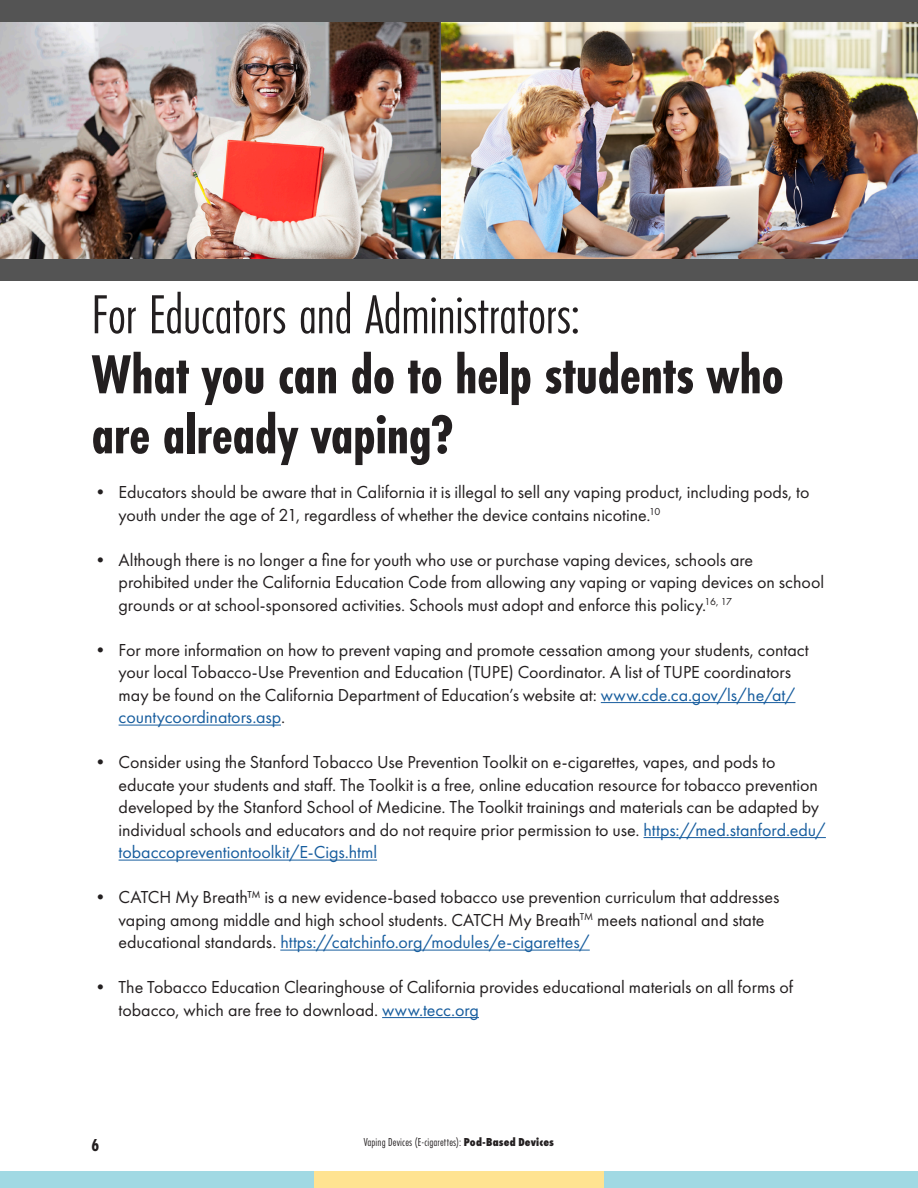
<style>
.page{position:relative;width:918px;height:1188px;background:#fff}
.page>*{position:absolute;margin:0;border:0;box-sizing:border-box;transform-origin:0 0}
.t1{font:700 57px/60px "Futura PT Cond";letter-spacing:-.005em;color:#231f20}
.t2{font:57px "Futura PT Cond";letter-spacing:-.01em;color:#231f20}
.LbI{font:18px/22.5px "Futura PT";letter-spacing:-.005em;color:#231f20}
.t3{font:700 18px "Futura PT Cond";color:#231f20}
.t4{font:12px "Futura PT Cond";letter-spacing:.01em;color:#231f20}
.s1{color:#175d9e}
.s2{font-weight:800}
</style>
<div class="page">
<hr style="left:601px;top:702px;width:194px;height:1px;background:#175d9e">
<hr style="left:119px;top:725px;width:162px;height:1px;background:#175d9e">
<hr style="left:644px;top:837px;width:182px;height:1px;background:#175d9e">
<hr style="left:119px;top:860px;width:258px;height:1px;background:#175d9e">
<hr style="left:280px;top:950px;width:310px;height:1px;background:#175d9e">
<hr style="left:382px;top:1017px;width:97px;height:1px;background:#175d9e">
<div style="left:0;top:1172px;width:918px;height:16px;background:#a1d9e3"></div>
<div style="left:314px;top:1172px;width:290px;height:16px;background:#ffe391"></div>
<img style="left:440px;top:22px;width:478px;height:237px">
<img style="left:0;top:22px;width:440px;height:237px">
<div style="left:0;top:259px;width:918px;height:22px;background:#545454"></div>
<div style="left:0;top:0;width:918px;height:22px;background:#545454"></div>
<h2 class="t2" style="left:92px;top:281px;width:490px">For Educators and Administrators:</h2>
<h2 class="t1" style="left:92px;top:344px;width:694px">What you can do to help students who are already vaping?</h2>
<p class="LbI" style="left:92px;top:481px;width:19px">•</p>
<p class="LbI" style="left:119px;top:481px;width:692px">Educators should be aware that in California it is illegal to sell any vaping product, including pods, to youth under the age of 21, regardless of whether the device contains nicotine.<sup>10</sup></p>
<p class="LbI" style="left:92px;top:548px;width:19px">•</p>
<p class="LbI" style="left:119px;top:548px;width:707px">Although there is no longer a fine for youth who use or purchase vaping devices, schools are prohibited under the California Education Code from allowing any vaping or vaping devices on school grounds or at school-sponsored activities. Schools must adopt and enforce this policy.<sup>16,</sup> <sup>17</sup></p>
<p class="LbI" style="left:92px;top:638px;width:19px">•</p>
<p class="LbI" style="left:119px;top:638px;width:692px">For more information on how to prevent vaping and promote cessation among your students, contact your local Tobacco-Use Prevention and Education (TUPE) Coordinator. A list of TUPE coordinators may be found on the California Department of Education’s website at: <span class="s1">www.cde.ca.gov/ls/he/at/ countycoordinators.asp</span>.</p>
<p class="LbI" style="left:92px;top:751px;width:19px">•</p>
<p class="LbI" style="left:119px;top:751px;width:709px">Consider using the Stanford Tobacco Use Prevention Toolkit on e-cigarettes, vapes, and pods to educate your students and staff. The Toolkit is a free, online education resource for tobacco prevention developed by the Stanford School of Medicine. The Toolkit trainings and materials can be adapted by individual schools and educators and do not require prior permission to use. <span class="s1">https://med.stanford.edu/ tobaccopreventiontoolkit/E-Cigs.html</span></p>
<p class="LbI" style="left:92px;top:886px;width:19px">•</p>
<p class="LbI" style="left:119px;top:886px;width:663px">CATCH My Breath™ is a new evidence-based tobacco use prevention curriculum that addresses vaping among middle and high school students. CATCH My Breath<sup>TM</sup> meets national and state educational standards. <span class="s1">https://catchinfo.org/modules/e-cigarettes/</span></p>
<p class="LbI" style="left:92px;top:976px;width:19px">•</p>
<p class="LbI" style="left:119px;top:976px;width:676px">The Tobacco Education Clearinghouse of California provides educational materials on all forms of tobacco, which are free to download. <span class="s1">www.tecc.org</span></p>
<p class="t3" style="left:92px;top:1134px;width:9px">6</p>
<p class="t4" style="left:364px;top:1135px;width:192px">Vaping Devices (E-cigarettes): <span class="s2">Pod-Based Devices</span></p>
</div>
